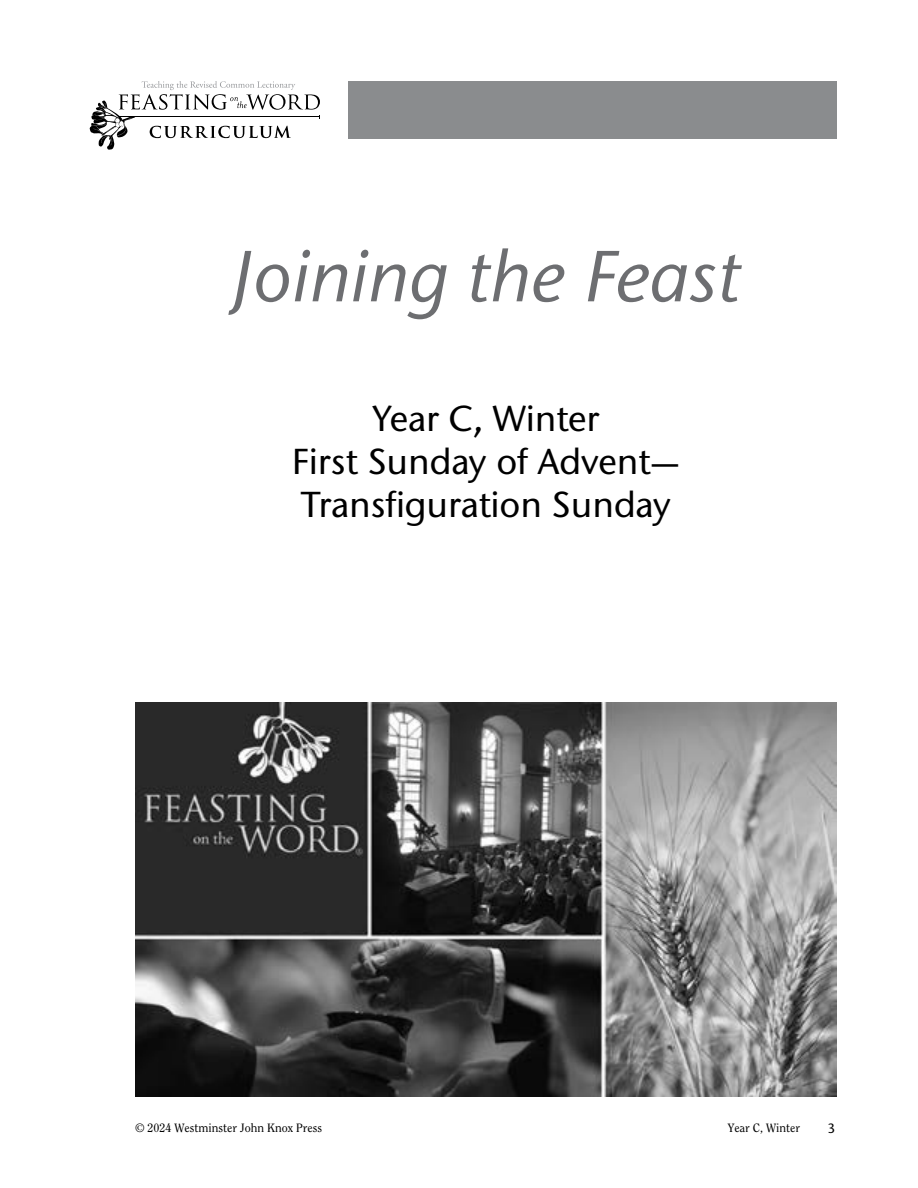
<style>
.page{position:relative;width:918px;height:1188px;background:#fff}
.page>*{position:absolute;margin:0;border:0;box-sizing:border-box;transform-origin:0 0}
.t1{font:italic 500 72px "Stone Sans ITC Std";color:#6d6e71}
.t2{font:500 36px/43.2px "Stone Sans ITC Std";color:#000;text-align:center}
.t3{font:500 13.5px "Stone Sans ITC Std";color:#000}
.t4{font:12px "Clearface Std";color:#000}
</style>
<div class="page">
<svg style="left:90px;top:81px;width:230px;height:69px"></svg>
<div style="left:349px;top:81px;width:488px;height:57px;background:#8a8c8e"></div>
<img style="left:135px;top:702px;width:702px;height:394px">
<h1 class="t1" style="left:231px;top:233px;width:511px">Joining the Feast</h1>
<p class="t2" style="left:292px;top:397px;width:389px">Year C, Winter<br>First Sunday of Advent—<br>Transfiguration Sunday</p>
<p class="t4" style="left:135px;top:1121px;width:189px">© 2024 Westminster John Knox Press</p>
<p class="t4" style="left:728px;top:1121px;width:74px">Year C, Winter</p>
<p class="t3" style="left:827px;top:1120px;width:9px">3</p>
</div>
